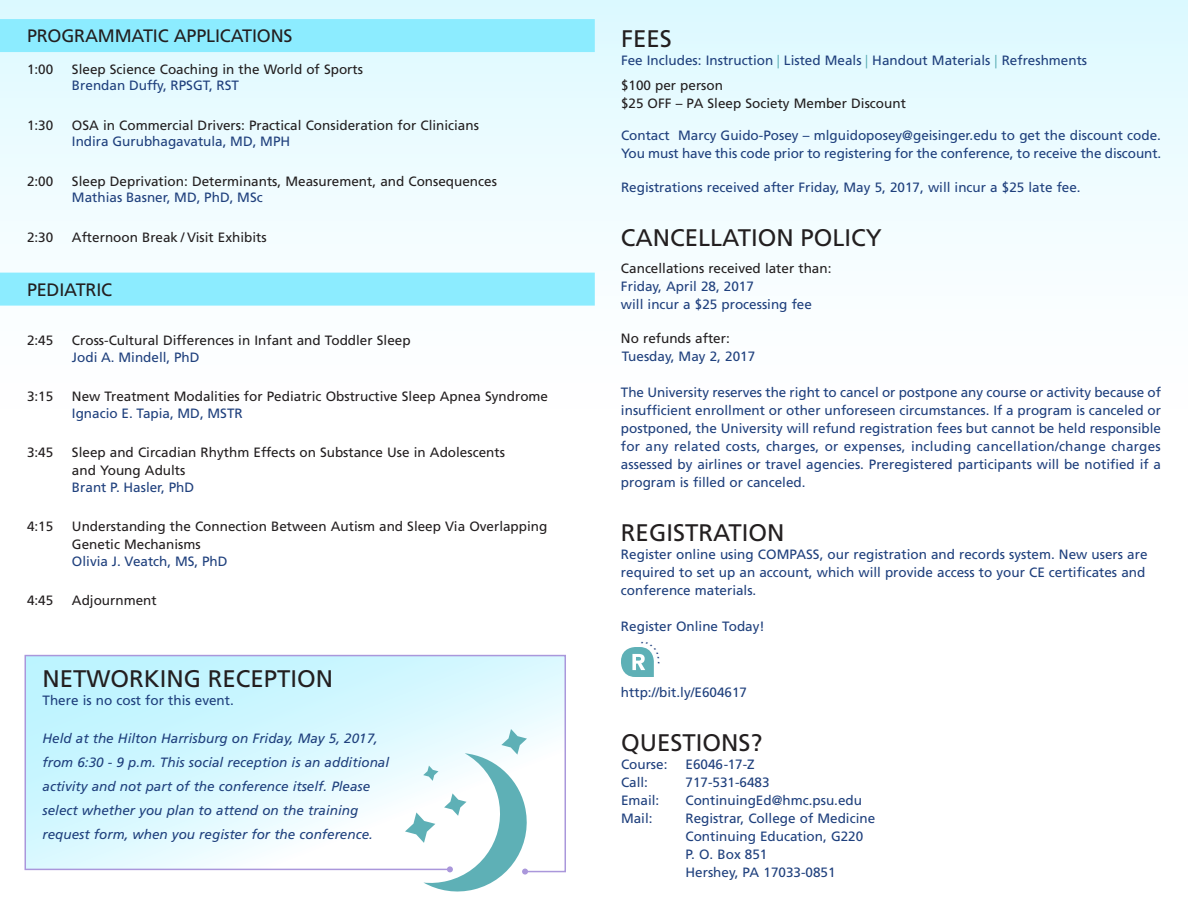
<style>
.page{position:relative;width:1188px;height:918px;background:#fff}
.page>*{position:absolute;margin:0;border:0;box-sizing:border-box;transform-origin:0 0}
.subhead{font:24px "Frutiger";color:#231f20}
.Session_2{font:18px "Frutiger";letter-spacing:-.01em;color:#231f20}
.faculty{font:13.5px/18px "Frutiger";color:#1f407d;text-align:justify}
.topic{font:13.5px/18px "Frutiger";color:#231f20}
.t1{font:italic 13.5px "Frutiger";color:#1f407d}
.t2{font:13.5px/18px "Frutiger LT Std";letter-spacing:-.005em;color:#1f407d}
.s1{font-family:"Frutiger LT Std";font-stretch:condensed;color:#5eb0b6}
.s2{font-family:"Frutiger"}
</style>
<div class="page">
<div style="left:0;top:0;width:608px;height:459px;background:linear-gradient(to bottom,#def9ff,#fff)"></div>
<div style="left:608px;top:0;width:580px;height:459px;background:linear-gradient(to bottom,#def9ff,#fff)"></div>
<div style="left:0;top:19px;width:595px;height:33px;background:#8cecff"></div>
<div style="left:0;top:273px;width:595px;height:33px;background:#8cecff"></div>
<svg style="left:24px;top:654px;width:542px;height:219px"></svg>
<svg style="left:405px;top:729px;width:129px;height:163px"></svg>
<svg style="left:621px;top:647px;width:33px;height:30px"></svg>
<p class="Session_2" style="left:27px;top:25px;width:267px">PROGRAMMATIC APPLICATIONS</p>
<p class="topic" style="left:27px;top:60px;width:28px">1:00</p>
<p class="topic" style="left:72px;top:60px;width:293px">Sleep Science Coaching in the World of Sports</p>
<p class="faculty" style="left:72px;top:76px;width:169px">Brendan Duffy, RPSGT, RST</p>
<p class="topic" style="left:27px;top:116px;width:28px">1:30</p>
<p class="topic" style="left:72px;top:116px;width:408px">OSA in Commercial Drivers: Practical Consideration for Clinicians</p>
<p class="faculty" style="left:72px;top:132px;width:220px">Indira Gurubhagavatula, MD, MPH</p>
<p class="topic" style="left:27px;top:172px;width:28px">2:00</p>
<p class="topic" style="left:72px;top:172px;width:426px">Sleep Deprivation: Determinants, Measurement, and Consequences</p>
<p class="faculty" style="left:72px;top:188px;width:192px">Mathias Basner, MD, PhD, MSc</p>
<p class="topic" style="left:27px;top:228px;width:28px">2:30</p>
<p class="topic" style="left:72px;top:228px;width:196px">Afternoon Break / Visit Exhibits</p>
<p class="Session_2" style="left:27px;top:279px;width:87px">PEDIATRIC</p>
<p class="topic" style="left:27px;top:331px;width:28px">2:45</p>
<p class="topic" style="left:72px;top:331px;width:340px">Cross-Cultural Differences in Infant and Toddler Sleep</p>
<p class="faculty" style="left:72px;top:348px;width:129px">Jodi A. Mindell, PhD</p>
<p class="topic" style="left:27px;top:387px;width:28px">3:15</p>
<p class="topic" style="left:72px;top:387px;width:478px">New Treatment Modalities for Pediatric Obstructive Sleep Apnea Syndrome</p>
<p class="faculty" style="left:72px;top:404px;width:172px">Ignacio E. Tapia, MD, MSTR</p>
<p class="topic" style="left:27px;top:443px;width:28px">3:45</p>
<p class="topic" style="left:72px;top:443px;width:434px">Sleep and Circadian Rhythm Effects on Substance Use in Adolescents</p>
<p class="topic" style="left:72px;top:461px;width:115px">and Young Adults</p>
<p class="faculty" style="left:72px;top:478px;width:124px">Brant P. Hasler, PhD</p>
<p class="topic" style="left:27px;top:517px;width:28px">4:15</p>
<p class="topic" style="left:72px;top:517px;width:477px">Understanding the Connection Between Autism and Sleep Via Overlapping<br>Genetic Mechanisms</p>
<p class="faculty" style="left:72px;top:552px;width:157px">Olivia J. Veatch, MS, PhD</p>
<p class="topic" style="left:27px;top:591px;width:28px">4:45</p>
<p class="topic" style="left:72px;top:591px;width:86px">Adjournment</p>
<p class="subhead" style="left:43px;top:665px;width:292px">NETWORKING RECEPTION</p>
<p class="faculty" style="left:43px;top:691px;width:193px">There is no cost for this event.</p>
<p class="t1" style="left:43px;top:730px;width:337px">Held at the Hilton Harrisburg on Friday, May 5, 2017,</p>
<p class="t1" style="left:43px;top:754px;width:348px">from 6:30 - 9 p.m. This social reception is an additional</p>
<p class="t1" style="left:43px;top:778px;width:329px">activity and not part of the conference itself. Please</p>
<p class="t1" style="left:43px;top:802px;width:317px">select whether you plan to attend on the training</p>
<p class="t1" style="left:43px;top:826px;width:332px">request form, when you register for the conference.</p>
<p class="subhead" style="left:621px;top:24px;width:52px">FEES</p>
<p class="faculty" style="left:621px;top:51px;width:468px">Fee Includes: Instruction <span class="s1">|</span> Listed Meals <span class="s1">|</span> Handout Materials <span class="s1">|</span> Refreshments</p>
<p class="topic" style="left:621px;top:76px;width:104px">$100 per person</p>
<p class="topic" style="left:621px;top:94px;width:286px">$25 OFF – PA Sleep Society Member Discount</p>
<p class="t2" style="left:621px;top:126px;width:542px">Contact <span class="s2">Marcy Guido-Posey</span> – <span class="s2">mlguidoposey@geisinger.edu</span> to get the discount code.<br>You must have this code prior to registering for the conference, to receive the discount.</p>
<p class="faculty" style="left:621px;top:178px;width:461px">Registrations received after Friday, May 5, 2017, will incur a $25 late fee.</p>
<p class="subhead" style="left:621px;top:224px;width:262px">CANCELLATION POLICY</p>
<p class="topic" style="left:621px;top:259px;width:212px">Cancellations received later than:</p>
<p class="faculty" style="left:621px;top:277px;width:134px">Friday, April 28, 2017</p>
<p class="faculty" style="left:621px;top:295px;width:192px">will incur a $25 processing fee</p>
<p class="topic" style="left:621px;top:329px;width:110px">No refunds after:</p>
<p class="faculty" style="left:622px;top:347px;width:135px">Tuesday, May 2, 2017</p>
<p class="faculty" style="left:621px;top:383px;width:542px">The University reserves the right to cancel or postpone any course or activity because of insufficient enrollment or other unforeseen circumstances. If a program is canceled or postponed, the University will refund registration fees but cannot be held responsible for any related costs, charges, or expenses, including cancellation/change charges assessed by airlines or travel agencies. Preregistered participants will be notified if a program is filled or canceled.</p>
<p class="subhead" style="left:621px;top:519px;width:165px">REGISTRATION</p>
<p class="faculty" style="left:621px;top:545px;width:528px;text-align:left">Register online using COMPASS, our registration and records system. New users are required to set up an account, which will provide access to your CE certificates and conference materials.</p>
<p class="faculty" style="left:621px;top:617px;width:145px">Register Online Today!</p>
<p class="faculty" style="left:621px;top:683px;width:128px">http://bit.ly/E604617</p>
<p class="subhead" style="left:621px;top:729px;width:143px">QUESTIONS?</p>
<p class="faculty" style="left:621px;top:755px;width:48px">Course:</p>
<p class="faculty" style="left:686px;top:755px;width:71px">E6046-17-Z</p>
<p class="faculty" style="left:621px;top:773px;width:29px">Call:</p>
<p class="faculty" style="left:686px;top:773px;width:86px">717-531-6483</p>
<p class="faculty" style="left:621px;top:791px;width:40px">Email:</p>
<p class="faculty" style="left:686px;top:791px;width:178px">ContinuingEd@hmc.psu.edu</p>
<p class="faculty" style="left:621px;top:809px;width:33px">Mail:</p>
<p class="faculty" style="left:686px;top:809px;width:191px">Registrar, College of Medicine</p>
<p class="faculty" style="left:686px;top:827px;width:179px">Continuing Education, G220</p>
<p class="faculty" style="left:686px;top:845px;width:83px">P. O. Box 851</p>
<p class="faculty" style="left:686px;top:863px;width:152px">Hershey, PA 17033-0851</p>
</div>
